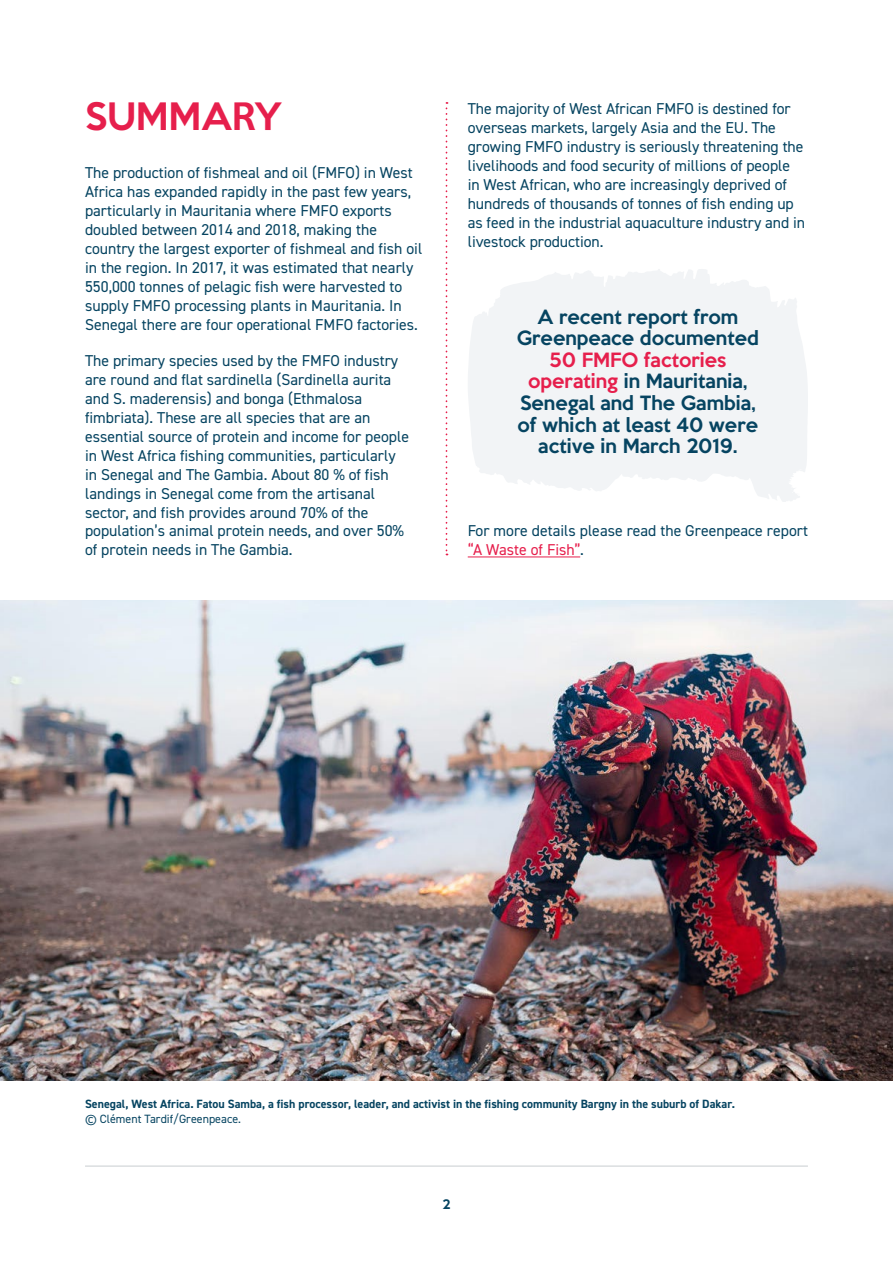
<style>
.page{position:relative;width:893px;height:1263px;background:#fff}
.page>*{position:absolute;margin:0;border:0;box-sizing:border-box;transform-origin:0 0}
.t1{font:500 34.5px "Keep Calm";color:#e61f4c}
.t2{font:500 18px/21.6px "Keep Calm";color:#064461;text-align:center}
.t3{font:15.75px/18.9px "DIN2014";color:#064461}
.t4{font:700 12px "DIN2014";color:#064461}
.t5{font:12px "DIN2014";color:#064461}
.t6{font:500 12px "Keep Calm";color:#064461}
.s1{color:#e61f4c}
</style>
<div class="page">
<hr style="left:85px;top:1166px;width:723px;height:1px;background:#c8cdd0">
<img style="left:0;top:600px;width:893px;height:480px">
<svg style="left:446px;top:102px;width:1px;height:453px"></svg>
<svg style="left:468px;top:269px;width:340px;height:233px;fill:#f2f4f6"></svg>
<hr style="left:468px;top:556px;width:112px;height:1px;background:#e61f4c">
<h1 class="t1" style="left:85px;top:86px;width:199px">SUMMARY</h1>
<p class="t3" style="left:85px;top:163px;width:339px">The production of fishmeal and oil (FMFO) in West Africa has expanded rapidly in the past few years, particularly in Mauritania where FMFO exports doubled between 2014 and 2018, making the country the largest exporter of fishmeal and fish oil in the region. In 2017, it was estimated that nearly 550,000 tonnes of pelagic fish were harvested to supply FMFO processing plants in Mauritania. In Senegal there are four operational FMFO factories.</p>
<p class="t3" style="left:85px;top:351px;width:326px">The primary species used by the FMFO industry are round and flat sardinella (Sardinella aurita and S. maderensis) and bonga (Ethmalosa fimbriata). These are all species that are an essential source of protein and income for people in West Africa fishing communities, particularly in Senegal and The Gambia. About 80 % of fish landings in Senegal come from the artisanal sector, and fish provides around 70% of the population’s animal protein needs, and over 50% of protein needs in The Gambia.</p>
<p class="t3" style="left:468px;top:99px;width:339px">The majority of West African FMFO is destined for overseas markets, largely Asia and the EU. The growing FMFO industry is seriously threatening the livelihoods and food security of millions of people in West African, who are increasingly deprived of hundreds of thousands of tonnes of fish ending up as feed in the industrial aquaculture industry and in livestock production.</p>
<p class="t2" style="left:517px;top:304px;width:243px">A recent report from<br>Greenpeace documented</p>
<p class="t2" style="left:518px;top:347px;width:242px"><span class="s1">50 FMFO factories operating</span> in Mauritania,<br>Senegal and The Gambia, of which at least 40 were active in March 2019.</p>
<p class="t3" style="left:468px;top:521px;width:342px">For more details please read the Greenpeace report <span class="s1">“A Waste of Fish”</span>.</p>
<p class="t4" style="left:85px;top:1096px;width:652px">Senegal, West Africa. Fatou Samba, a fish processor, leader, and activist in the fishing community Bargny in the suburb of Dakar.</p>
<p class="t5" style="left:85px;top:1111px;width:158px">© Clément Tardif/Greenpeace.</p>
<p class="t6" style="left:442px;top:1194px;width:10px">2</p>
</div>
